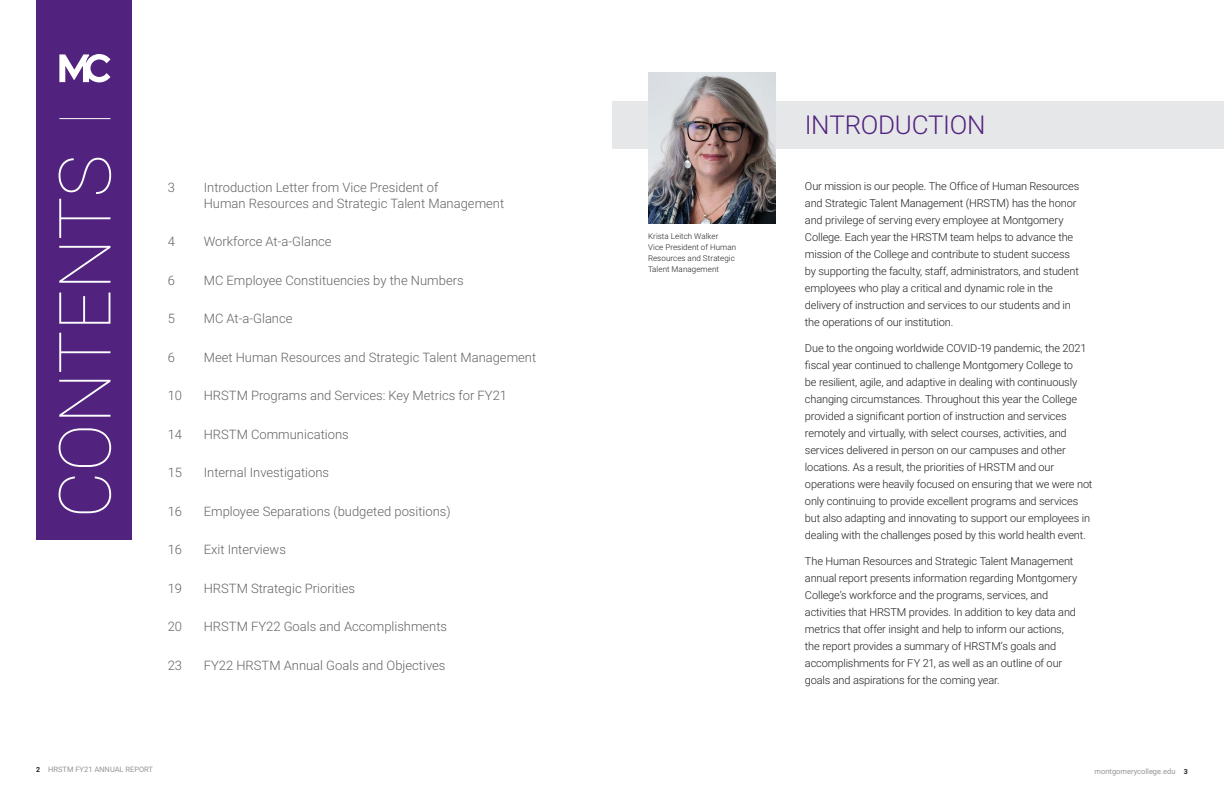
<style>
.page{position:relative;width:1224px;height:792px;background:#fff}
.page>*{position:absolute;margin:0;border:0;box-sizing:border-box;transform-origin:0 0}
.Heads{font:100 72px "Roboto";color:#fff}
.t1{font:300 26px "Roboto";letter-spacing:-.015em;color:#52227f}
.Contents{font:300 13px/16px "Roboto";color:#636366}
.t2{font:300 11px/17px "Roboto";letter-spacing:-.015em;color:#231f20}
.t3{font:300 8px/11px "Roboto";letter-spacing:.01em;color:#231f20}
.t4{font:7.5px "Roboto";color:#939598}
.s1{font-weight:700;font-size:7px;color:#231f20}
</style>
<div class="page">
<div style="left:36px;top:0;width:96px;height:540px;background:#52227f"></div>
<svg style="left:59px;top:54px;width:51px;height:28px"></svg>
<hr style="left:59px;top:118px;width:51px;height:1px;background:#fff">
<div style="left:612px;top:102px;width:612px;height:47px;background:#e6e7e9"></div>
<img style="left:648px;top:72px;width:128px;height:152px">
<p class="Heads" style="left:34px;top:518px;width:365px;rotate:-90deg">CONTENTS</p>
<p class="Contents" style="left:168px;top:179px;width:9px">3</p>
<p class="Contents" style="left:204px;top:179px;width:302px">Introduction Letter from Vice President of<br>Human Resources and Strategic Talent Management</p>
<p class="Contents" style="left:168px;top:233px;width:9px">4</p>
<p class="Contents" style="left:204px;top:233px;width:129px">Workforce At-a-Glance</p>
<p class="Contents" style="left:168px;top:272px;width:9px">6</p>
<p class="Contents" style="left:204px;top:272px;width:261px">MC Employee Constituencies by the Numbers</p>
<p class="Contents" style="left:168px;top:310px;width:9px">5</p>
<p class="Contents" style="left:204px;top:310px;width:90px">MC At-a-Glance</p>
<p class="Contents" style="left:168px;top:349px;width:9px">6</p>
<p class="Contents" style="left:204px;top:349px;width:334px">Meet Human Resources and Strategic Talent Management</p>
<p class="Contents" style="left:168px;top:387px;width:16px">10</p>
<p class="Contents" style="left:204px;top:387px;width:305px">HRSTM Programs and Services: Key Metrics for FY21</p>
<p class="Contents" style="left:168px;top:426px;width:16px">14</p>
<p class="Contents" style="left:204px;top:426px;width:147px">HRSTM Communications</p>
<p class="Contents" style="left:168px;top:464px;width:16px">15</p>
<p class="Contents" style="left:204px;top:464px;width:127px">Internal Investigations</p>
<p class="Contents" style="left:168px;top:503px;width:16px">16</p>
<p class="Contents" style="left:204px;top:503px;width:249px">Employee Separations (budgeted positions)</p>
<p class="Contents" style="left:168px;top:541px;width:16px">16</p>
<p class="Contents" style="left:204px;top:541px;width:84px">Exit Interviews</p>
<p class="Contents" style="left:168px;top:580px;width:16px">19</p>
<p class="Contents" style="left:204px;top:580px;width:153px">HRSTM Strategic Priorities</p>
<p class="Contents" style="left:168px;top:618px;width:16px">20</p>
<p class="Contents" style="left:204px;top:618px;width:245px">HRSTM FY22 Goals and Accomplishments</p>
<p class="Contents" style="left:168px;top:657px;width:16px">23</p>
<p class="Contents" style="left:204px;top:657px;width:243px">FY22 HRSTM Annual Goals and Objectives</p>
<p class="t3" style="left:648px;top:230px;width:72px">Krista Leitch Walker</p>
<p class="t3" style="left:648px;top:241px;width:90px">Vice President of Human<br>Resources and Strategic<br>Talent Management</p>
<p class="t1" style="left:805px;top:106px;width:182px">INTRODUCTION</p>
<p class="t2" style="left:805px;top:178px;width:276px">Our mission is our people. The Office of Human Resources and Strategic Talent Management (HRSTM) has the honor and privilege of serving every employee at Montgomery College. Each year the HRSTM team helps to advance the mission of the College and contribute to student success by supporting the faculty, staff, administrators, and student employees who play a critical and dynamic role in the delivery of instruction and services to our students and in the operations of our institution.</p>
<p class="t2" style="left:805px;top:340px;width:289px">Due to the ongoing worldwide COVID-19 pandemic, the 2021 fiscal year continued to challenge Montgomery College to<br>be resilient, agile, and adaptive in dealing with continuously changing circumstances. Throughout this year the College provided a significant portion of instruction and services remotely and virtually, with select courses, activities, and services delivered in person on our campuses and other locations. As a result, the priorities of HRSTM and our operations were heavily focused on ensuring that we were not only continuing to provide excellent programs and services but also adapting and innovating to support our employees in dealing with the challenges posed by this world health event.</p>
<p class="t2" style="left:805px;top:553px;width:274px">The Human Resources and Strategic Talent Management annual report presents information regarding Montgomery College’s workforce and the programs, services, and activities that HRSTM provides. In addition to key data and metrics that offer insight and help to inform our actions, the report provides a summary of HRSTM’s goals and accomplishments for FY 21, as well as an outline of our goals and aspirations for the coming year.</p>
<p class="t4" style="left:36px;top:764px;width:119px"><span class="s1">2</span> HRSTM FY21 ANNUAL REPORT</p>
<p class="t4" style="left:1095px;top:766px;width:95px">montgomerycollege.edu <span class="s1">3</span></p>
</div>
